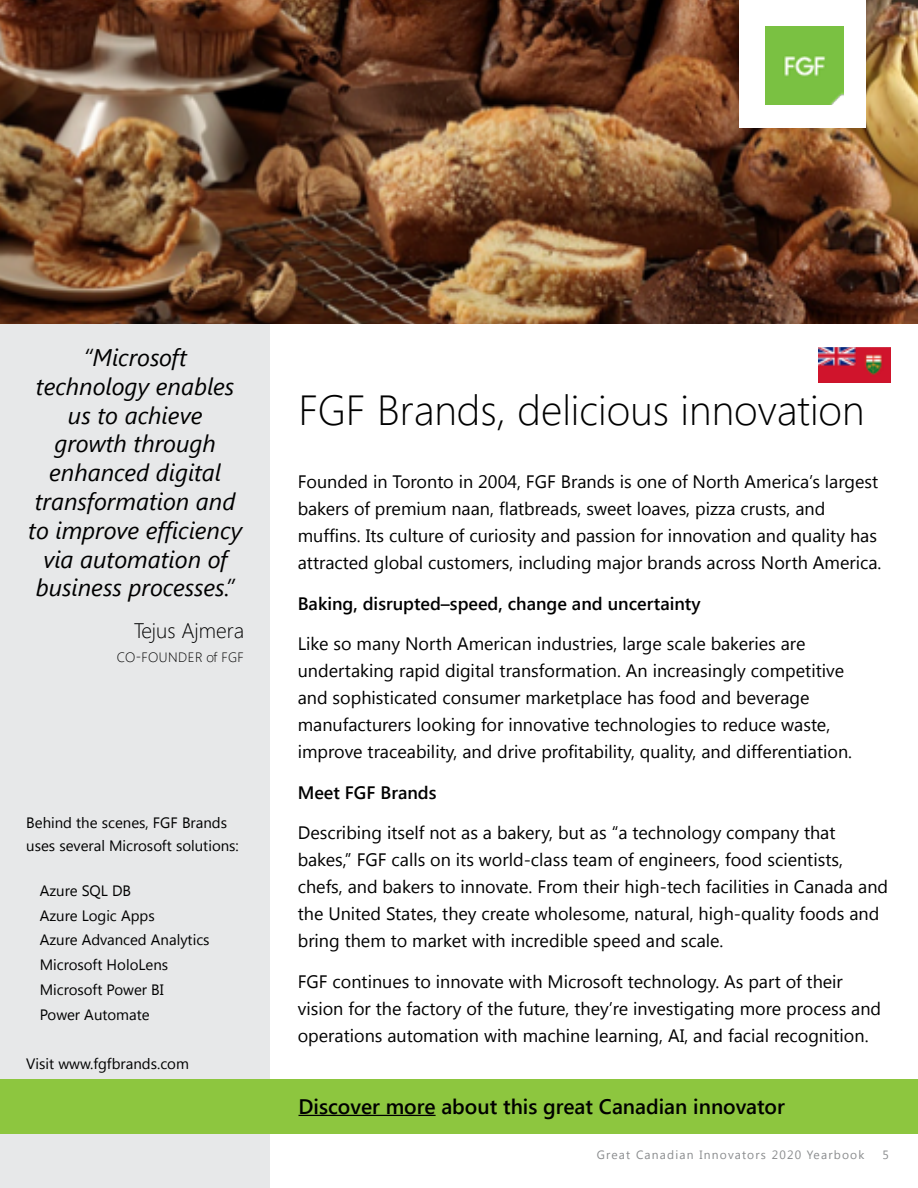
<style>
.page{position:relative;width:918px;height:1188px;background:#fff}
.page>*{position:absolute;margin:0;border:0;box-sizing:border-box;transform-origin:0 0}
.t1{font:300 42px "Segoe UI";color:#000}
.t2{font:italic 24px/28.8px "Segoe UI";color:#000;text-align:center}
.t3{font:600 21px "Segoe UI";color:#000}
.t4{font:300 21px "Segoe UI";color:#000}
.t5{font:18px/27px "Segoe UI";color:#000}
.t6{font:600 18px "Segoe UI";color:#000}
.t7{font:15px/24.8px "Segoe UI";color:#000}
.t8{font:300 13.5px "Segoe UI";letter-spacing:.035em;color:#000}
.t9{font:12px "Segoe UI";letter-spacing:.1em;color:#8a8c8e}
</style>
<div class="page">
<div style="left:0;top:324px;width:270px;height:863px;background:#e7e8e9"></div>
<hr style="left:0;top:324px;width:1px;height:864px;background:#e6e6e7">
<div style="left:0;top:1079px;width:918px;height:55px;background:#8dc63f"></div>
<hr style="left:298px;top:1115px;width:138px;height:1px;background:#000">
<img style="left:0;top:0;width:918px;height:324px">
<div style="left:740px;top:0;width:126px;height:127px;background:#fff"></div>
<img style="left:766px;top:27px;width:78px;height:78px">
<img style="left:819px;top:348px;width:72px;height:35px">
<h2 class="t2" style="left:28px;top:342px;width:215px">“Microsoft technology enables us to achieve<br>growth through enhanced digital transformation and to improve efficiency via automation of business processes.”</h2>
<p class="t4" style="left:134px;top:614px;width:112px">Tejus Ajmera</p>
<p class="t8" style="left:117px;top:646px;width:129px">CO-FOUNDER of FGF</p>
<p class="t7" style="left:26px;top:811px;width:214px;line-height:22.5px">Behind the scenes, FGF Brands uses several Microsoft solutions:</p>
<p class="t7" style="left:40px;top:878px;width:171px">Azure SQL DB<br>Azure Logic Apps<br>Azure Advanced Analytics<br>Microsoft HoloLens<br>Microsoft Power BI<br>Power Automate</p>
<p class="t7" style="left:26px;top:1051px;width:164px">Visit www.fgfbrands.com</p>
<h1 class="t1" style="left:298px;top:376px;width:568px">FGF Brands, delicious innovation</h1>
<p class="t5" style="left:298px;top:468px;width:585px">Founded in Toronto in 2004, FGF Brands is one of North America’s largest bakers of premium naan, flatbreads, sweet loaves, pizza crusts, and muffins. Its culture of curiosity and passion for innovation and quality has attracted global customers, including major brands across North America.</p>
<p class="t6" style="left:298px;top:589px;width:404px">Baking, disrupted–speed, change and uncertainty</p>
<p class="t5" style="left:298px;top:630px;width:556px">Like so many North American industries, large scale bakeries are undertaking rapid digital transformation. An increasingly competitive and sophisticated consumer marketplace has food and beverage manufacturers looking for innovative technologies to reduce waste, improve traceability, and drive profitability, quality, and differentiation.</p>
<p class="t6" style="left:298px;top:778px;width:140px">Meet FGF Brands</p>
<p class="t5" style="left:298px;top:819px;width:592px">Describing itself not as a bakery, but as “a technology company that bakes,” FGF calls on its world-class team of engineers, food scientists, chefs, and bakers to innovate. From their high-tech facilities in Canada and the United States, they create wholesome, natural, high-quality foods and bring them to market with incredible speed and scale.</p>
<p class="t5" style="left:298px;top:967px;width:585px">FGF continues to innovate with Microsoft technology. As part of their vision for the factory of the future, they’re investigating more process and operations automation with machine learning, AI, and facial recognition.</p>
<p class="t3" style="left:298px;top:1089px;width:488px">Discover more about this great Canadian innovator</p>
<p class="t9" style="left:597px;top:1146px;width:269px">Great Canadian Innovators 2020 Yearbook</p>
<p class="t9" style="left:882px;top:1146px;width:8px">5</p>
</div>
